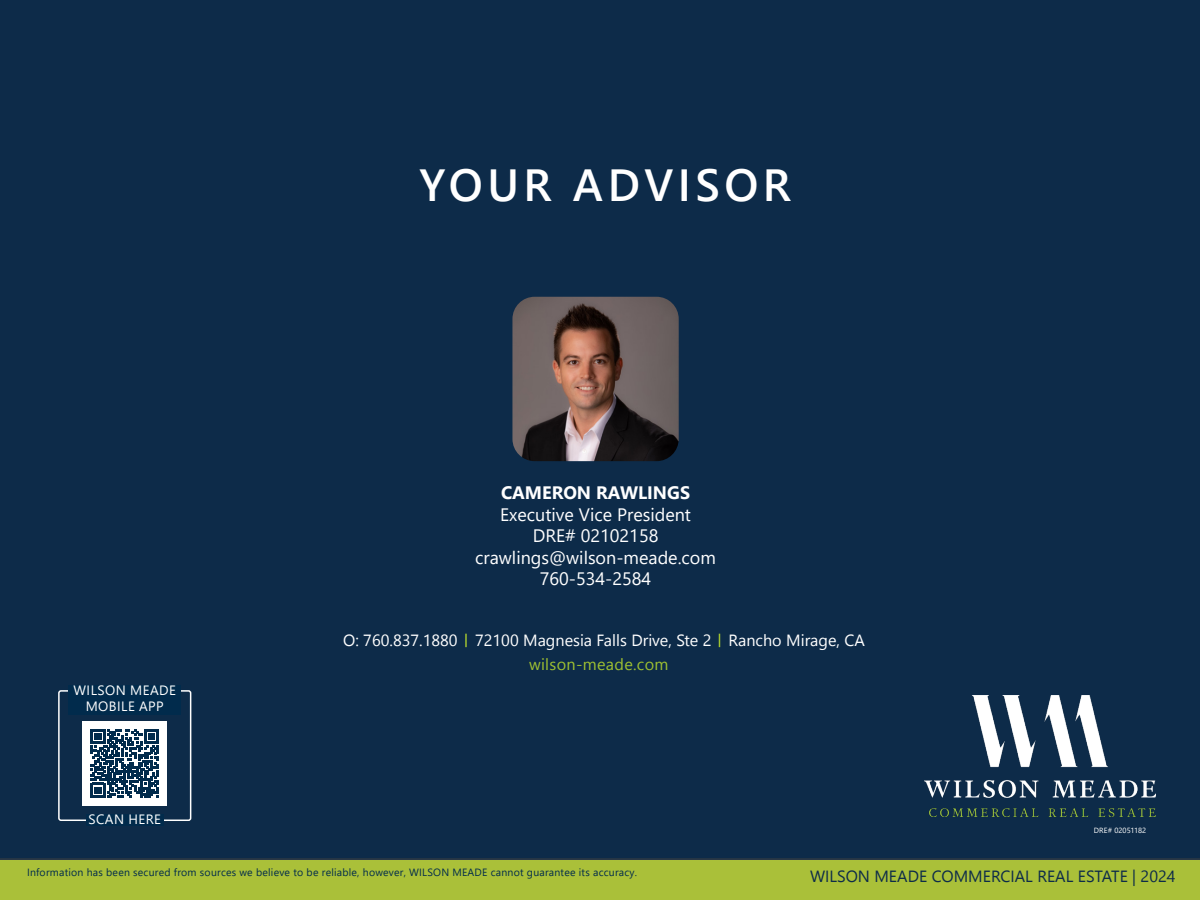
<style>
.page{position:relative;width:1200px;height:900px;background:#fff}
.page>*{position:absolute;margin:0;border:0;box-sizing:border-box;transform-origin:0 0}
.t1{font:600 45px "Segoe UI";letter-spacing:.1em;color:#fff}
.t2{font:18px "Segoe UI";color:#fff}
.t3{font:700 18px "Segoe UI";color:#fff}
.t4{font:16.2px "Segoe UI Emoji";color:#9fc131}
.t5{font:16.2px "Segoe UI Emoji";color:#fff}
.t6{font:13.5px "Segoe UI";letter-spacing:.035em;color:#fff}
.t7{font:10.5px "Segoe UI";letter-spacing:.02em;color:#012b4c}
.t8{font:7.5px "Segoe UI";letter-spacing:.015em;color:#fff}
</style>
<div class="page">
<div style="left:0;top:859px;width:1200px;height:41px;background:#aac039"></div>
<div style="left:0;top:0;width:1200px;height:859px;background:#0d2b49"></div>
<img style="left:512px;top:297px;width:167px;height:164px">
<svg style="left:719px;top:634px;width:1px;height:13px"></svg>
<svg style="left:465px;top:634px;width:2px;height:13px"></svg>
<img style="left:925px;top:695px;width:230px;height:122px">
<div style="left:83px;top:721px;width:84px;height:84px;background:#fff"></div>
<svg style="left:91px;top:729px;width:68px;height:68px"></svg>
<div style="left:58px;top:690px;width:133px;height:131px;border:2px solid #fff;border-radius:2px"></div>
<div style="left:86px;top:814px;width:78px;height:12px;background:#012b4c"></div>
<div style="left:69px;top:685px;width:112px;height:30px;background:#012b4c"></div>
<svg style="left:344px;top:635px;width:14px;height:11px"></svg>
<svg style="left:476px;top:635px;width:42px;height:11px"></svg>
<svg style="left:598px;top:635px;width:13px;height:11px"></svg>
<svg style="left:704px;top:635px;width:7px;height:11px"></svg>
<svg style="left:788px;top:635px;width:51px;height:15px"></svg>
<svg style="left:845px;top:635px;width:20px;height:12px"></svg>
<svg style="left:529px;top:658px;width:15px;height:12px"></svg>
<svg style="left:364px;top:635px;width:93px;height:11px"></svg>
<svg style="left:525px;top:634px;width:66px;height:16px"></svg>
<svg style="left:633px;top:634px;width:65px;height:14px"></svg>
<svg style="left:730px;top:634px;width:51px;height:13px"></svg>
<svg style="left:577px;top:658px;width:90px;height:12px"></svg>
<p class="t1" style="left:420px;top:143px;width:373px">YOUR ADVISOR</p>
<p class="t3" style="left:501px;top:476px;width:191px">CAMERON RAWLINGS</p>
<p class="t2" style="left:500px;top:497px;width:192px">Executive Vice President</p>
<p class="t2" style="left:533px;top:519px;width:127px">DRE# 02102158</p>
<p class="t2" style="left:475px;top:540px;width:242px">crawlings@wilson-meade.com</p>
<p class="t2" style="left:540px;top:562px;width:113px">760-534-2584</p>
<p class="t6" style="left:74px;top:678px;width:104px">WILSON MEADE</p>
<p class="t6" style="left:86px;top:694px;width:80px">MOBILE APP</p>
<p class="t6" style="left:88px;top:807px;width:74px">SCAN HERE</p>
<p class="t4" style="left:545px;top:655px;width:32px">●▲□■</p>
<p class="t5" style="left:612px;top:631px;width:16px">●●▲</p>
<p class="t7" style="left:27px;top:862px;width:612px">Information has been secured from sources we believe to be reliable, however, WILSON MEADE cannot guarantee its accuracy.</p>
<p class="t8" style="left:1094px;top:824px;width:54px">DRE# 02051182</p>
</div>
